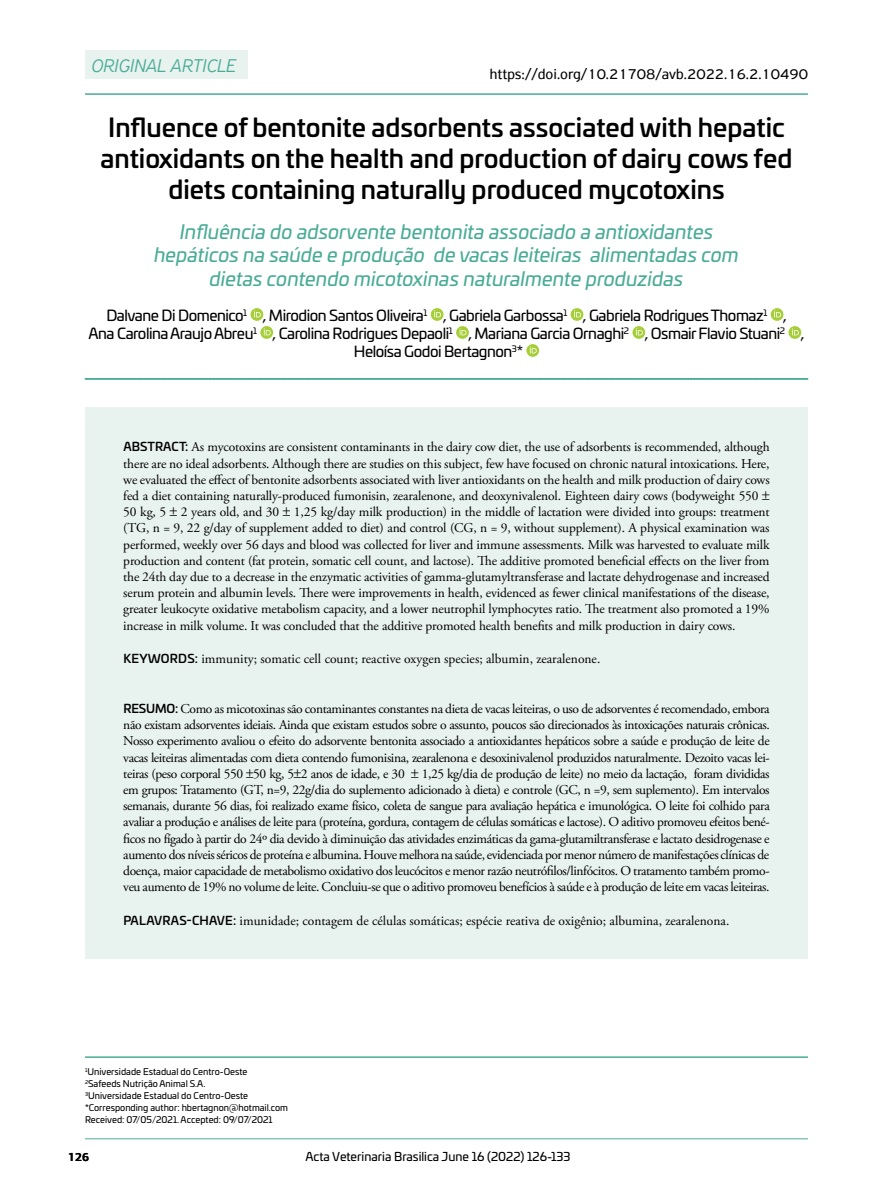
<style>
.page{position:relative;width:893px;height:1191px;background:#fff}
.page>*{position:absolute;margin:0;border:0;box-sizing:border-box;transform-origin:0 0}
.t1{font:500 25.5px/30.6px "Univia Pro";color:#000;text-align:center}
.t2{font:italic 19.5px/23.4px "Univia Pro";color:#49ac97;text-align:center}
.t3{font:italic 300 19.5px "PF Highway Sans Pro";color:#49ac97}
.t4{font:15px "Univia Pro";letter-spacing:-.03em;color:#000}
.t5{font:15px "PF Highway Sans Pro";color:#000}
.t6{font:13.5px/16.2px "Adobe Garamond Pro";letter-spacing:-.01em;color:#000;text-align:justify}
.t7{font:12px "Univia Pro";color:#000}
.t8{font:700 12px "PF Agora Sans Pro";color:#000}
.t9{font:9px/12px "Univia Pro";color:#000}
.s1{font-family:"Univia Pro";font-weight:500;font-size:12px}
</style>
<div class="page">
<hr style="left:85px;top:1138px;width:723px;height:1px;background:#49ac97">
<hr style="left:85px;top:93px;width:723px;height:2px;background:#49ac97">
<svg style="left:85px;top:378px;width:723px;height:2px"></svg>
<svg style="left:251px;top:308px;width:12px;height:13px"></svg>
<svg style="left:254px;top:310px;width:7px;height:7px"></svg>
<svg style="left:431px;top:308px;width:12px;height:13px"></svg>
<svg style="left:434px;top:310px;width:7px;height:7px"></svg>
<svg style="left:571px;top:308px;width:12px;height:13px"></svg>
<svg style="left:574px;top:310px;width:7px;height:7px"></svg>
<svg style="left:771px;top:308px;width:12px;height:13px"></svg>
<svg style="left:774px;top:310px;width:7px;height:7px"></svg>
<svg style="left:260px;top:326px;width:13px;height:13px"></svg>
<svg style="left:264px;top:328px;width:7px;height:7px"></svg>
<svg style="left:456px;top:326px;width:13px;height:13px"></svg>
<svg style="left:460px;top:328px;width:6px;height:7px"></svg>
<svg style="left:632px;top:326px;width:13px;height:13px"></svg>
<svg style="left:636px;top:328px;width:7px;height:7px"></svg>
<svg style="left:788px;top:326px;width:13px;height:13px"></svg>
<svg style="left:792px;top:328px;width:7px;height:7px"></svg>
<svg style="left:526px;top:344px;width:13px;height:13px"></svg>
<svg style="left:530px;top:346px;width:7px;height:7px"></svg>
<hr style="left:85px;top:1056px;width:723px;height:2px;background:#49ac97">
<div style="left:85px;top:50px;width:162px;height:29px;background:#e8f2ee"></div>
<div style="left:85px;top:407px;width:723px;height:551px;background:#e8f2ee"></div>
<h2 class="t3" style="left:91px;top:54px;width:146px">ORIGINAL ARTICLE</h2>
<p class="t5" style="left:490px;top:65px;width:319px">https://doi.org/10.21708/avb.2022.16.2.10490</p>
<h1 class="t1" style="left:101px;top:111px;width:693px">Influence of bentonite adsorbents associated with hepatic antioxidants on the health and production of dairy cows fed diets containing naturally produced mycotoxins</h1>
<h2 class="t2" style="left:154px;top:219px;width:586px">Influência do adsorvente bentonita associado a antioxidantes hepáticos na saúde e produção de vacas leiteiras alimentadas com dietas contendo micotoxinas naturalmente produzidas</h2>
<p class="t4" style="left:106px;top:304px;width:682px">Dalvane Di Domenico<sup>1</sup> , Mirodion Santos Oliveira<sup>1</sup> , Gabriela Garbossa<sup>1</sup> , Gabriela Rodrigues Thomaz<sup>1</sup> ,</p>
<p class="t4" style="left:89px;top:322px;width:717px">Ana Carolina Araujo Abreu<sup>1</sup> , Carolina Rodrigues Depaoli<sup>1</sup> , Mariana Garcia Ornaghi<sup>2</sup> , Osmair Flavio Stuani<sup>2</sup> ,</p>
<p class="t4" style="left:354px;top:340px;width:171px">Heloísa Godoi Bertagnon<sup>3</sup>*</p>
<p class="t6" style="left:123px;top:439px;width:648px;text-align:left"><span class="s1">ABSTRACT:</span> As mycotoxins are consistent contaminants in the dairy cow diet, the use of adsorbents is recommended, although there are no ideal adsorbents. Although there are studies on this subject, few have focused on chronic natural intoxications. Here, we evaluated the effect of bentonite adsorbents associated with liver antioxidants on the health and milk production of dairy cows fed a diet containing naturally-produced fumonisin, zearalenone, and deoxynivalenol. Eighteen dairy cows (bodyweight 550<br>50 kg, 5 2 years old, and 30 1,25 kg/day milk production) in the middle of lactation were divided into groups: treatment (TG, n = 9, 22 g/day of supplement added to diet) and control (CG, n = 9, without supplement). A physical examination was performed, weekly over 56 days and blood was collected for liver and immune assessments. Milk was harvested to evaluate milk production and content (fat protein, somatic cell count, and lactose). The additive promoted beneficial effects on the liver from the 24th day due to a decrease in the enzymatic activities of gamma-glutamyltransferase and lactate dehydrogenase and increased serum protein and albumin levels. There were improvements in health, evidenced as fewer clinical manifestations of the disease, greater leukocyte oxidative metabolism capacity, and a lower neutrophil lymphocytes ratio. The treatment also promoted a 19% increase in milk volume. It was concluded that the additive promoted health benefits and milk production in dairy cows.</p>
<p class="t6" style="left:123px;top:651px;width:478px"><span class="s1">KEYWORDS:</span> immunity; somatic cell count; reactive oxygen species; albumin, zearalenone.</p>
<p class="t6" style="left:123px;top:701px;width:648px"><span class="s1">RESUMO:</span> Como as micotoxinas são contaminantes constantes na dieta de vacas leiteiras, o uso de adsorventes é recomendado, embora não existam adsorventes ideiais. Ainda que existam estudos sobre o assunto, poucos são direcionados às intoxicações naturais crônicas.<br>Nosso experimento avaliou o efeito do adsorvente bentonita associado a antioxidantes hepáticos sobre a saúde e produção de leite de vacas leiteiras alimentadas com dieta contendo fumonisina, zearalenona e desoxinivalenol produzidos naturalmente. Dezoito vacas lei&shy;teiras (peso corporal 550 50 kg, 5 2 anos de idade, e 30</p>
<p class="t6" style="left:123px;top:766px;width:648px;text-indent:298px">1,25 kg/dia de produção de leite) no meio da lactação, foram divididas em grupos: Tratamento (GT, n=9, 22g/dia do suplemento adicionado à dieta) e controle (GC, n =9, sem suplemento). Em intervalos semanais, durante 56 dias, foi realizado exame físico, coleta de sangue para avaliação hepática e imunológica. O leite foi colhido para avaliar a produção e análises de leite para (proteína, gordura, contagem de células somáticas e lactose). O aditivo promoveu efeitos bené&shy;ficos no fígado à partir do 24º dia devido à diminuição das atividades enzimáticas da gama-glutamiltransferase e lactato desidrogenase e aumento dos níveis séricos de proteína e albumina. Houve melhora na saúde, evidenciada por menor número de manifestações clínicas de doença, maior capacidade de metabolismo oxidativo dos leucócitos e menor razão neutrófilos/linfócitos. O tratamento também promo&shy;veu aumento de 19% no volume de leite. Concluiu-se que o aditivo promoveu benefícios à saúde e à produção de leite em vacas leiteiras.</p>
<p class="t6" style="left:123px;top:912px;width:607px"><span class="s1">PALAVRAS-CHAVE:</span> imunidade; contagem de células somáticas; espécie reativa de oxigênio; albumina, zearalenona.</p>
<p class="t9" style="left:85px;top:1065px;width:205px"><sup>1</sup>Universidade Estadual do Centro-Oeste<br><sup>2</sup>Safeeds Nutrição Animal S.A.<br><sup>3</sup>Universidade Estadual do Centro-Oeste *Corresponding author: hbertagnon@hotmail.com Received: 07/05/2021. Accepted: 09/07/2021</p>
<p class="t8" style="left:68px;top:1148px;width:23px">126</p>
<p class="t7" style="left:305px;top:1147px;width:267px">Acta Veterinaria Brasilica June 16 (2022) 126-133</p>
</div>
